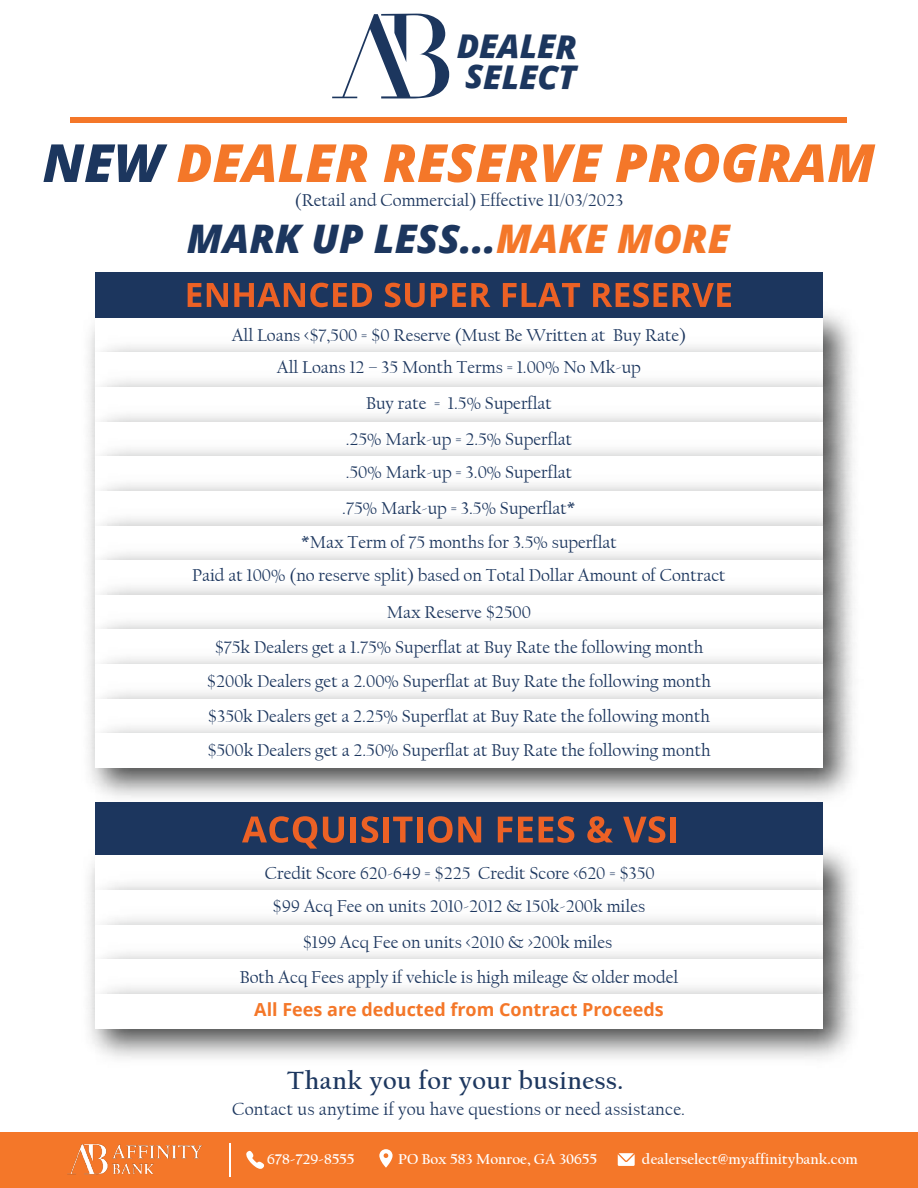
<style>
.page{position:relative;width:918px;height:1188px;background:#fff}
.page>*{position:absolute;margin:0;border:0;box-sizing:border-box;transform-origin:0 0}
.t1{font:italic 800 52.65px "Open Sans";color:#f47729}
.t2{font:italic 800 39.45px "Open Sans";color:#1c365e}
.t3{font:italic 800 32.85px/30.6px "Open Sans";color:#1c365e}
.t4{font:700 26.1px "Californian FB";letter-spacing:.02em;color:#1d375f}
.t5{font:18.3px "Californian FB";letter-spacing:.01em;color:#1d375f}
.t6{font:18px/34.7px "Californian FB";color:#1c365e;text-align:center}
.t7{font:700 18px "Open Sans";color:#f47729}
.t8{font:700 15px "Californian FB";color:#fff}
.s1{color:#1c365e}
.s2{color:#f47729}
</style>
<div class="page">
<div style="left:71px;top:117px;width:776px;height:6px;background:#f47729"></div>
<svg style="left:332px;top:14px;width:117px;height:85px"></svg>
<div style="left:0;top:1132px;width:918px;height:56px;background:#f47729"></div>
<img style="left:67px;top:1144px;width:135px;height:31px">
<hr style="left:229px;top:1143px;width:2px;height:33px;background:#fff">
<svg style="left:246px;top:1151px;width:18px;height:18px"></svg>
<svg style="left:379px;top:1149px;width:14px;height:19px"></svg>
<svg style="left:618px;top:1153px;width:17px;height:13px"></svg>
<img style="left:88px;top:867px;width:765px;height:34px">
<div style="left:95px;top:890px;width:728px;height:35px;background:#fff"></div>
<img style="left:88px;top:901px;width:765px;height:71px">
<div style="left:95px;top:925px;width:728px;height:35px;background:#fff"></div>
<div style="left:95px;top:960px;width:728px;height:34px;background:#fff"></div>
<img style="left:88px;top:972px;width:765px;height:87px">
<div style="left:95px;top:994px;width:728px;height:35px;background:#fff"></div>
<div style="left:95px;top:803px;width:728px;height:52px;background:#1c365e"></div>
<svg style="left:242px;top:816px;width:75px;height:33px"></svg>
<svg style="left:323px;top:817px;width:21px;height:26px"></svg>
<div style="left:351px;top:817px;width:5px;height:25px;background:#ec6125"></div>
<svg style="left:361px;top:816px;width:17px;height:27px"></svg>
<div style="left:383px;top:817px;width:6px;height:25px;background:#ec6125"></div>
<svg style="left:393px;top:817px;width:20px;height:25px"></svg>
<div style="left:417px;top:817px;width:5px;height:25px;background:#ec6125"></div>
<svg style="left:428px;top:816px;width:53px;height:27px"></svg>
<svg style="left:498px;top:817px;width:35px;height:25px"></svg>
<svg style="left:539px;top:816px;width:35px;height:27px"></svg>
<svg style="left:587px;top:816px;width:26px;height:27px"></svg>
<svg style="left:623px;top:816px;width:42px;height:27px"></svg>
<div style="left:670px;top:817px;width:6px;height:25px;background:#ec6125"></div>
<img style="left:92px;top:312px;width:758px;height:491px">
<div style="left:95px;top:318px;width:728px;height:35px;background:#fff"></div>
<img style="left:88px;top:330px;width:765px;height:347px">
<div style="left:95px;top:353px;width:728px;height:34px;background:#fff"></div>
<img style="left:88px;top:365px;width:765px;height:310px">
<div style="left:95px;top:387px;width:728px;height:35px;background:#fff"></div>
<div style="left:95px;top:422px;width:728px;height:34px;background:linear-gradient(to bottom,#fff,#f0f0f0)"></div>
<div style="left:95px;top:456px;width:728px;height:35px;background:#fff"></div>
<svg style="left:95px;top:491px;width:728px;height:35px"></svg>
<div style="left:95px;top:526px;width:728px;height:34px;background:linear-gradient(to bottom,#fff,#efefef)"></div>
<svg style="left:95px;top:560px;width:728px;height:35px"></svg>
<svg style="left:95px;top:595px;width:728px;height:35px"></svg>
<div style="left:95px;top:630px;width:728px;height:34px;background:#fff"></div>
<div style="left:95px;top:664px;width:728px;height:35px;background:#fff"></div>
<img style="left:88px;top:677px;width:765px;height:103px">
<div style="left:95px;top:699px;width:728px;height:35px;background:#fff"></div>
<div style="left:95px;top:733px;width:728px;height:35px;background:#fff"></div>
<div style="left:95px;top:272px;width:728px;height:46px;background:#1c365e"></div>
<svg style="left:188px;top:283px;width:13px;height:24px"></svg>
<svg style="left:207px;top:283px;width:21px;height:24px"></svg>
<svg style="left:234px;top:283px;width:138px;height:24px"></svg>
<svg style="left:385px;top:283px;width:40px;height:24px"></svg>
<svg style="left:431px;top:283px;width:59px;height:24px"></svg>
<svg style="left:503px;top:283px;width:77px;height:24px"></svg>
<svg style="left:593px;top:283px;width:74px;height:24px"></svg>
<svg style="left:673px;top:283px;width:58px;height:24px"></svg>
<h3 class="t3" style="left:457px;top:29px;width:122px;rotate:1deg">DEALER<br>SELECT</h3>
<h1 class="t1" style="left:43px;top:123px;width:834px"><span class="s1">NEW</span> DEALER RESERVE PROGRAM</h1>
<p class="t6" style="left:295px;top:183px;width:330px">(Retail and Commercial) Effective 11/03/2023</p>
<h2 class="t2" style="left:187px;top:208px;width:544px">MARK UP LESS...<span class="s2">MAKE MORE</span></h2>
<p class="t6" style="left:232px;top:318px;width:456px">All Loans &lt;$7,500 = $0 Reserve (Must Be Written at Buy Rate)</p>
<p class="t6" style="left:277px;top:350px;width:366px">All Loans 12 – 35 Month Terms = 1.00% No Mk-up</p>
<p class="t6" style="left:346px;top:385px;width:228px;line-height:36.3px">Buy rate = 1.5% Superflat<br>.25% Mark-up = 2.5% Superflat</p>
<p class="t6" style="left:192px;top:456px;width:535px">.50% Mark-up = 3.0% Superflat<br>.75% Mark-up = 3.5% Superflat*<br>*Max Term of 75 months for 3.5% superflat<br>Paid at 100% (no reserve split) based on Total Dollar Amount of Contract</p>
<p class="t6" style="left:207px;top:595px;width:505px">Max Reserve $2500<br>$75k Dealers get a 1.75% Superflat at Buy Rate the following month $200k Dealers get a 2.00% Superflat at Buy Rate the following month $350k Dealers get a 2.25% Superflat at Buy Rate the following month $500k Dealers get a 2.50% Superflat at Buy Rate the following month</p>
<p class="t6" style="left:240px;top:856px;width:440px">Credit Score 620-649 = $225 Credit Score &lt;620 = $350<br>$99 Acq Fee on units 2010-2012 &amp; 150k-200k miles<br>$199 Acq Fee on units &lt;2010 &amp; &gt;200k miles<br>Both Acq Fees apply if vehicle is high mileage &amp; older model</p>
<p class="t7" style="left:254px;top:997px;width:411px">All Fees are deducted from Contract Proceeds</p>
<h3 class="t4" style="left:287px;top:1065px;width:337px">Thank you for your business.</h3>
<p class="t5" style="left:232px;top:1099px;width:454px">Contact us anytime if you have questions or need assistance.</p>
<p class="t8" style="left:267px;top:1151px;width:89px">678-729-8555</p>
<p class="t8" style="left:398px;top:1151px;width:201px">PO Box 583 Monroe, GA 30655</p>
<p class="t8" style="left:642px;top:1151px;width:217px">dealerselect@myaffinitybank.com</p>
</div>
